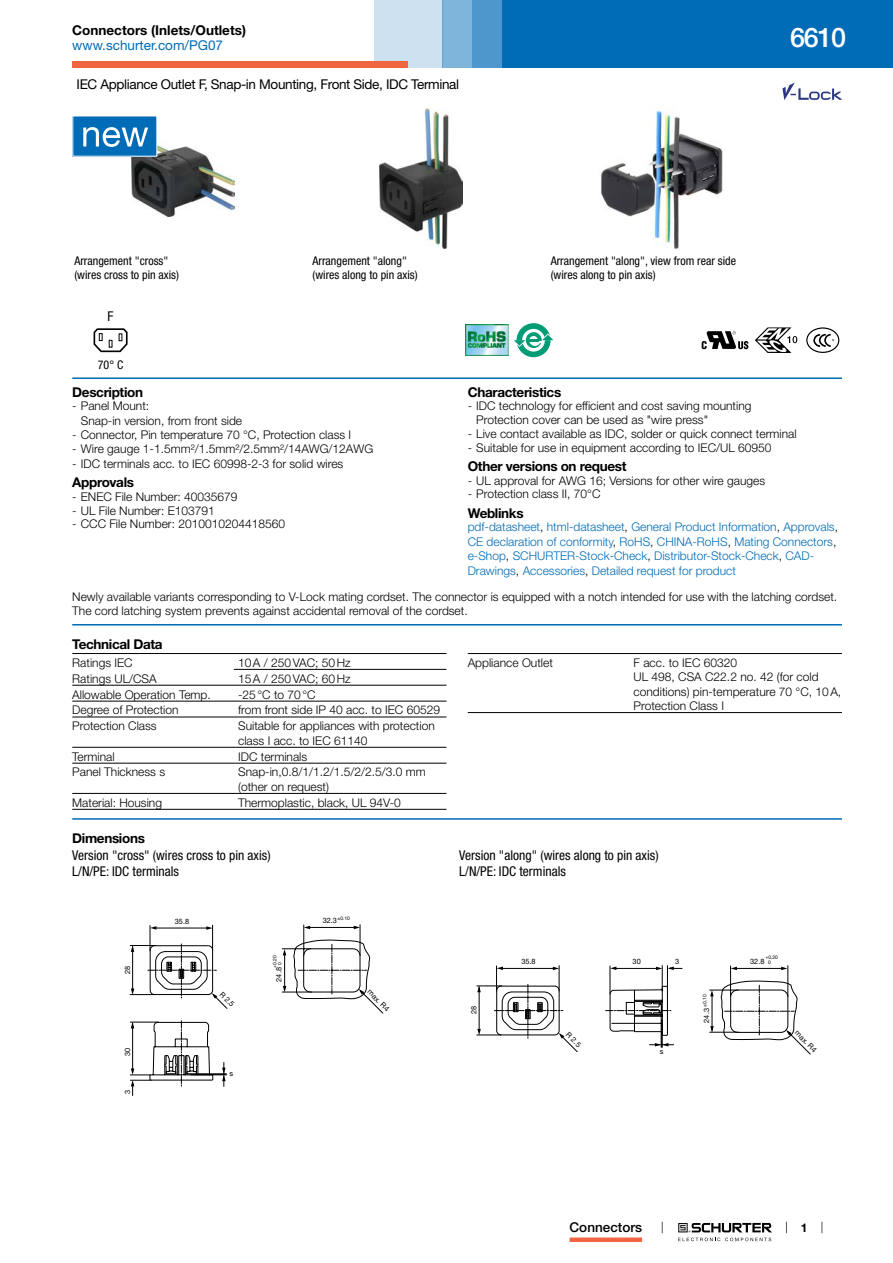
<style>
.page{position:relative;width:893px;height:1263px;background:#fff}
.page>*{position:absolute;margin:0;border:0;box-sizing:border-box;transform-origin:0 0}
.t1{font:500 27px "Helvetica Neue LT";color:#fff}
.t2{font:condensed 13.5px/15.8px "Helvetica Neue LT";color:#000}
.t3{font:700 13.5px "Helvetica Neue LT";letter-spacing:-.025em;color:#000}
.t4{font:13.5px "Helvetica Neue LT";letter-spacing:-.025em;color:#000}
.t5{font:700 13.5px "Helvetica Neue LT";color:#000}
.t6{font:13.5px "Helvetica Neue LT";color:#006bb6}
.t7{font:500 13.5px "Helvetica Neue LT";color:#000}
.t8{font:300 12px/14.4px "Helvetica Neue LT";color:#000}
.t9{font:300 12px/14.4px "Helvetica Neue LT";color:#006bb6}
.t10{font:condensed 12px/14.4px "Helvetica Neue LT";color:#000}
.t11{font:700 12px "Helvetica Neue LT";color:#000}
.t12{font:7.35px "Helvetica Neue LT";color:#000}
.t13{font:4.95px/4.9px "Helvetica Neue LT";color:#000}
.s1{color:#000}
.s2{font-size:7.35px}
</style>
<div class="page">
<svg style="left:678px;top:1223px;width:94px;height:18px"></svg>
<div style="left:502px;top:0;width:391px;height:68px;background:#006bb6"></div>
<div style="left:442px;top:0;width:30px;height:68px;background:#80b5da"></div>
<div style="left:472px;top:0;width:30px;height:68px;background:#4d97cc"></div>
<div style="left:374px;top:0;width:68px;height:68px;background:#cde1f0"></div>
<div style="left:72px;top:62px;width:336px;height:6px;background:#f26541"></div>
<div style="left:570px;top:1237px;width:72px;height:5px;background:#f26541"></div>
<img style="left:131px;top:145px;width:103px;height:72px">
<img style="left:379px;top:109px;width:84px;height:140px">
<img style="left:601px;top:111px;width:122px;height:138px">
<div style="left:73px;top:116px;width:84px;height:40px;background:#006bb6"></div>
<div style="left:72px;top:115px;width:85px;height:42px;border:1px solid #fff"></div>
<svg style="left:83px;top:127px;width:65px;height:20px"></svg>
<svg style="left:782px;top:83px;width:60px;height:17px"></svg>
<img style="left:466px;top:324px;width:42px;height:32px">
<div style="left:517px;top:323px;width:34px;height:34px;background:#009c75;border-radius:50%"></div>
<svg style="left:522px;top:329px;width:23px;height:23px"></svg>
<svg style="left:514px;top:332px;width:40px;height:15px"></svg>
<svg style="left:702px;top:331px;width:46px;height:18px"></svg>
<svg style="left:755px;top:327px;width:42px;height:26px"></svg>
<div style="left:806px;top:327px;width:33px;height:26px;border:1px solid #000;border-radius:50%"></div>
<svg style="left:813px;top:333px;width:21px;height:14px"></svg>
<svg style="left:94px;top:328px;width:34px;height:24px"></svg>
<hr style="left:72px;top:377px;width:770px;height:2px;background:#006bb6">
<hr style="left:72px;top:624px;width:770px;height:1px;background:#006bb6">
<hr style="left:72px;top:653px;width:374px;height:1px;background:#000">
<hr style="left:234px;top:669px;width:212px;height:1px;background:#000">
<hr style="left:72px;top:685px;width:374px;height:1px;background:#000">
<hr style="left:72px;top:701px;width:374px;height:1px;background:#000">
<hr style="left:72px;top:717px;width:374px;height:1px;background:#000">
<hr style="left:72px;top:747px;width:374px;height:1px;background:#000">
<hr style="left:72px;top:763px;width:374px;height:1px;background:#000">
<hr style="left:72px;top:793px;width:374px;height:1px;background:#000">
<hr style="left:72px;top:809px;width:374px;height:1px;background:#000">
<hr style="left:468px;top:653px;width:374px;height:1px;background:#000">
<hr style="left:468px;top:712px;width:374px;height:1px;background:#000">
<hr style="left:72px;top:818px;width:770px;height:2px;background:#006bb6">
<svg style="left:130px;top:924px;width:253px;height:171px"></svg>
<svg style="left:477px;top:965px;width:334px;height:89px"></svg>
<div style="left:626px;top:1002px;width:8px;height:12px;border:1px solid #000"></div>
<p class="t5" style="left:72px;top:22px;width:175px">Connectors (Inlets/Outlets)</p>
<p class="t6" style="left:72px;top:37px;width:152px">www.schurter.com/PG07</p>
<p class="t4" style="left:77px;top:76px;width:384px">IEC Appliance Outlet F, Snap-in Mounting, Front Side, IDC Terminal</p>
<h1 class="t1" style="left:790px;top:21px;width:57px">6610</h1>
<p class="t10" style="left:74px;top:253px;width:106px">Arrangement "cross" (wires cross to pin axis)</p>
<p class="t10" style="left:313px;top:253px;width:107px">Arrangement "along" (wires along to pin axis)</p>
<p class="t10" style="left:551px;top:253px;width:187px">Arrangement "along", view from rear side (wires along to pin axis)</p>
<p class="t2" style="left:108px;top:308px;width:7px">F</p>
<p class="t10" style="left:98px;top:357px;width:27px">70° C</p>
<p class="t3" style="left:72px;top:383px;width:72px">Description</p>
<p class="t8" style="left:81px;top:398px;width:163px;text-indent:-9px">- Panel Mount:<br>Snap-in version, from front side</p>
<p class="t8" style="left:72px;top:427px;width:280px">- Connector, Pin temperature 70 °C, Protection class I</p>
<p class="t8" style="left:72px;top:442px;width:302px">- Wire gauge 1-1.5mm²/1.5mm²/2.5mm²/14AWG/12AWG</p>
<p class="t8" style="left:72px;top:456px;width:273px">- IDC terminals acc. to IEC 60998-2-3 for solid wires</p>
<p class="t3" style="left:72px;top:474px;width:63px">Approvals</p>
<p class="t8" style="left:72px;top:489px;width:167px">- ENEC File Number: 40035679</p>
<p class="t8" style="left:72px;top:503px;width:144px">- UL File Number: E103791</p>
<p class="t8" style="left:72px;top:517px;width:214px">- CCC File Number: 2010010204418560</p>
<p class="t3" style="left:468px;top:384px;width:95px">Characteristics</p>
<p class="t8" style="left:476px;top:399px;width:277px;line-height:13.8px;text-indent:-9px">- IDC technology for efficient and cost saving mounting<br>Protection cover can be used as "wire press"</p>
<p class="t8" style="left:468px;top:426px;width:330px">- Live contact available as IDC, solder or quick connect terminal</p>
<p class="t8" style="left:468px;top:440px;width:305px">- Suitable for use in equipment according to IEC/UL 60950</p>
<p class="t3" style="left:468px;top:458px;width:160px">Other versions on request</p>
<p class="t8" style="left:468px;top:473px;width:299px">- UL approval for AWG 16; Versions for other wire gauges</p>
<p class="t8" style="left:468px;top:487px;width:134px">- Protection class II, 70°C</p>
<p class="t3" style="left:468px;top:504px;width:57px">Weblinks</p>
<p class="t9" style="left:468px;top:520px;width:372px">pdf-datasheet<span class="s1">,</span> html-datasheet<span class="s1">,</span> General Product Information<span class="s1">,</span> Approvals<span class="s1">, </span>CE declaration of conformity<span class="s1">,</span> RoHS<span class="s1">,</span> CHINA-RoHS<span class="s1">,</span> Mating Connectors<span class="s1">, </span>e-Shop<span class="s1">,</span> SCHURTER-Stock-Check<span class="s1">,</span> Distributor-Stock-Check<span class="s1">,</span> CAD-Drawings<span class="s1">,</span> Accessories<span class="s1">,</span> Detailed request for product</p>
<p class="t8" style="left:72px;top:589px;width:766px">Newly available variants corresponding to V-Lock mating cordset. The connector is equipped with a notch intended for use with the latching cordset.<br>The cord latching system prevents against accidental removal of the cordset.</p>
<p class="t3" style="left:72px;top:636px;width:92px">Technical Data</p>
<p class="t8" style="left:72px;top:655px;width:62px">Ratings IEC</p>
<p class="t8" style="left:238px;top:655px;width:114px">10A / 250VAC; 50Hz</p>
<p class="t8" style="left:72px;top:671px;width:86px">Ratings UL/CSA</p>
<p class="t8" style="left:238px;top:671px;width:114px">15A / 250VAC; 60Hz</p>
<p class="t8" style="left:72px;top:687px;width:140px">Allowable Operation Temp.</p>
<p class="t8" style="left:238px;top:687px;width:79px">-25°C to 70°C</p>
<p class="t8" style="left:72px;top:703px;width:108px">Degree of Protection</p>
<p class="t8" style="left:238px;top:703px;width:203px">from front side IP 40 acc. to IEC 60529</p>
<p class="t8" style="left:72px;top:718px;width:86px">Protection Class</p>
<p class="t8" style="left:238px;top:718px;width:198px">Suitable for appliances with protection class I acc. to IEC 61140</p>
<p class="t8" style="left:72px;top:749px;width:44px">Terminal</p>
<p class="t8" style="left:238px;top:749px;width:71px">IDC terminals</p>
<p class="t8" style="left:72px;top:765px;width:94px">Panel Thickness s</p>
<p class="t8" style="left:238px;top:765px;width:189px">Snap-in,0.8/1/1.2/1.5/2/2.5/3.0 mm (other on request)</p>
<p class="t8" style="left:72px;top:795px;width:91px">Material: Housing</p>
<p class="t8" style="left:238px;top:795px;width:164px">Thermoplastic, black, UL 94V-0</p>
<p class="t8" style="left:468px;top:655px;width:87px">Appliance Outlet</p>
<p class="t8" style="left:634px;top:655px;width:209px">F acc. to IEC 60320<br>UL 498, CSA C22.2 no. 42 (for cold conditions) pin-temperature 70 °C, 10A,<br>Protection Class I</p>
<p class="t3" style="left:72px;top:830px;width:74px">Dimensions</p>
<p class="t2" style="left:72px;top:847px;width:200px">Version "cross" (wires cross to pin axis)<br>L/N/PE: IDC terminals</p>
<p class="t12" style="left:123px;top:974px;width:10px;rotate:-90deg">28</p>
<p class="t12" style="left:123px;top:1056px;width:10px;rotate:-90deg">30</p>
<p class="t12" style="left:123px;top:1094px;width:6px;rotate:-90deg">3</p>
<p class="t13" style="left:337px;top:916px;width:14px">±0.10</p>
<p class="t12" style="left:175px;top:917px;width:16px">35.8</p>
<p class="t12" style="left:323px;top:916px;width:16px">32.3</p>
<p class="t13" style="left:272px;top:965px;width:11px;text-indent:-3px;rotate:-90deg">+0.20<br>0</p>
<p class="t12" style="left:275px;top:982px;width:16px;rotate:-90deg">24.8</p>
<p class="t12" style="left:224px;top:990px;width:19px;rotate:45deg">R 2.5</p>
<p class="t12" style="left:372px;top:987px;width:29px;rotate:45deg">max. R4</p>
<p class="t12" style="left:230px;top:1069px;width:5px">s</p>
<p class="t2" style="left:459px;top:847px;width:201px">Version "along" (wires along to pin axis)<br>L/N/PE: IDC terminals</p>
<p class="t12" style="left:470px;top:1014px;width:10px;rotate:-90deg">28</p>
<p class="t12" style="left:521px;top:957px;width:16px">35.8</p>
<p class="t12" style="left:633px;top:957px;width:10px">30</p>
<p class="t12" style="left:675px;top:957px;width:6px">3</p>
<p class="t12" style="left:750px;top:957px;width:16px">32.8</p>
<p class="t13" style="left:768px;top:955px;width:11px;text-indent:-3px">+0.20<br>0</p>
<p class="t13" style="left:702px;top:1022px;width:30px;rotate:-90deg"><span class="s2">24.3</span> ±0.10</p>
<p class="t12" style="left:571px;top:1030px;width:19px;rotate:45deg">R 2.5</p>
<p class="t12" style="left:799px;top:1028px;width:29px;rotate:45deg">max. R4</p>
<p class="t12" style="left:660px;top:1047px;width:5px">s</p>
<p class="t7" style="left:570px;top:1219px;width:74px">Connectors</p>
<p class="t11" style="left:801px;top:1220px;width:8px">1</p>
</div>
